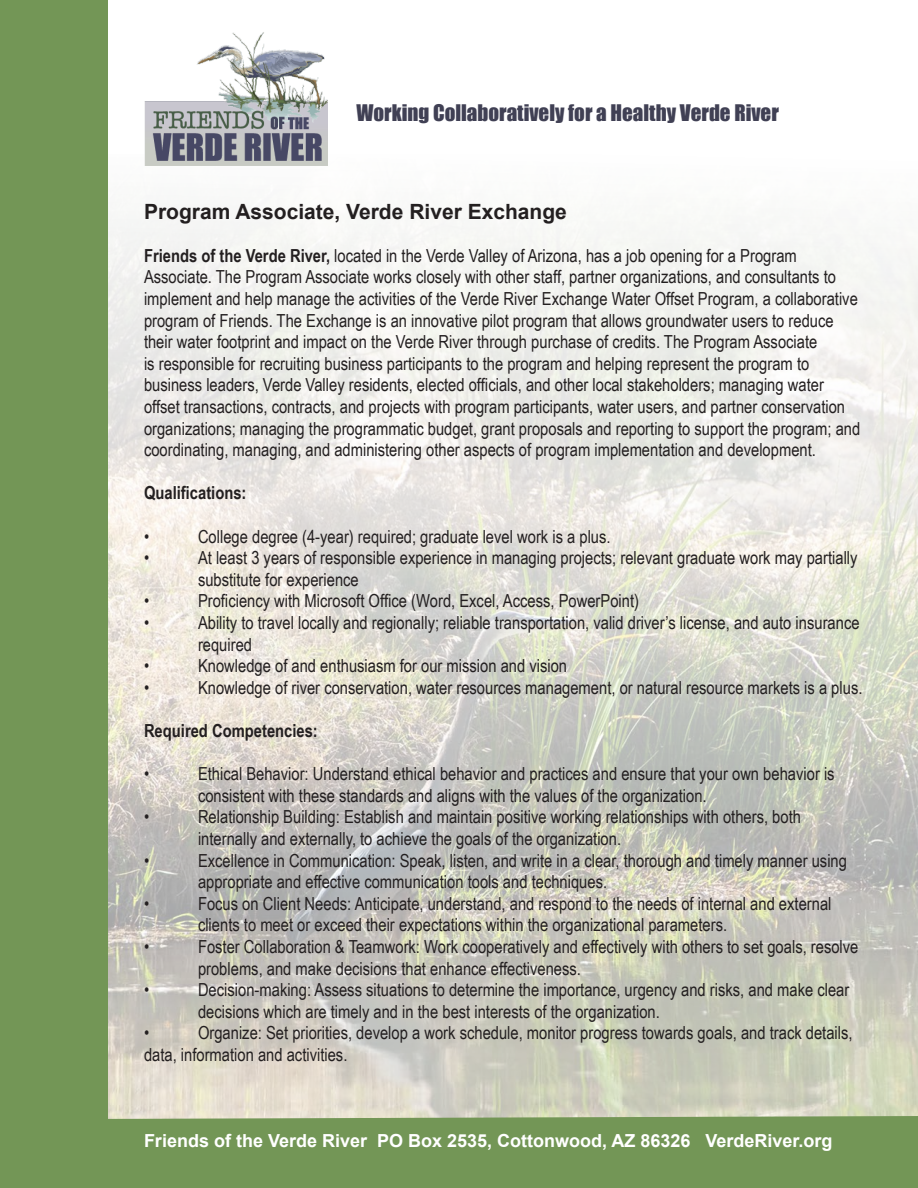
<style>
.page{position:relative;width:918px;height:1188px;background:#fff}
.page>*{position:absolute;margin:0;border:0;box-sizing:border-box;transform-origin:0 0}
.t1{font:21px "Impact";color:#404054}
.t2{font:700 21px "Arial";color:#231f20}
.t3{font:18px/21.6px "Arial Narrow";color:#231f20}
.t4{font:700 18px "Arial";color:#fff}
.t5{font:700 18px "Arial Narrow";color:#231f20}
.s1{font-weight:700}
</style>
<div class="page">
<img style="left:108px;top:165px;width:810px;height:951px">
<div style="left:108px;top:1116px;width:810px;height:72px;background:#739656"></div>
<div style="left:0;top:0;width:108px;height:1188px;background:#739656"></div>
<img style="left:144px;top:32px;width:184px;height:133px">
<p class="t1" style="left:356px;top:96px;width:424px">Working Collaboratively for a Healthy Verde River</p>
<p class="t2" style="left:144px;top:197px;width:424px">Program Associate, Verde River Exchange</p>
<p class="t3" style="left:144px;top:244px;width:718px"><span class="s1">Friends of the Verde River,</span> located in the Verde Valley of Arizona, has a job opening for a Program Associate. The Program Associate works closely with other staff, partner organizations, and consultants to implement and help manage the activities of the Verde River Exchange Water Offset Program, a collaborative program of Friends. The Exchange is an innovative pilot program that allows groundwater users to reduce their water footprint and impact on the Verde River through purchase of credits. The Program Associate<br>is responsible for recruiting business participants to the program and helping represent the program to business leaders, Verde Valley residents, elected officials, and other local stakeholders; managing water offset transactions, contracts, and projects with program participants, water users, and partner conservation organizations; managing the programmatic budget, grant proposals and reporting to support the program; and coordinating, managing, and administering other aspects of program implementation and development.</p>
<p class="t5" style="left:144px;top:480px;width:104px">Qualifications:</p>
<p class="t3" style="left:144px;top:525px;width:7px">•</p>
<p class="t3" style="left:198px;top:525px;width:414px">College degree (4-year) required; graduate level work is a plus.</p>
<p class="t3" style="left:144px;top:546px;width:7px">•</p>
<p class="t3" style="left:198px;top:546px;width:661px">At least 3 years of responsible experience in managing projects; relevant graduate work may partially substitute for experience</p>
<p class="t3" style="left:144px;top:590px;width:7px">•</p>
<p class="t3" style="left:198px;top:590px;width:443px">Proficiency with Microsoft Office (Word, Excel, Access, PowerPoint)</p>
<p class="t3" style="left:144px;top:611px;width:7px">•</p>
<p class="t3" style="left:198px;top:611px;width:663px">Ability to travel locally and regionally; reliable transportation, valid driver’s license, and auto insurance required</p>
<p class="t3" style="left:144px;top:654px;width:7px">•</p>
<p class="t3" style="left:198px;top:654px;width:371px">Knowledge of and enthusiasm for our mission and vision</p>
<p class="t3" style="left:144px;top:676px;width:7px">•</p>
<p class="t3" style="left:198px;top:676px;width:666px">Knowledge of river conservation, water resources management, or natural resource markets is a plus.</p>
<p class="t5" style="left:144px;top:717px;width:175px">Required Competencies:</p>
<p class="t3" style="left:144px;top:762px;width:7px">•</p>
<p class="t3" style="left:198px;top:762px;width:638px">Ethical Behavior: Understand ethical behavior and practices and ensure that your own behavior is consistent with these standards and aligns with the values of the organization.</p>
<p class="t3" style="left:144px;top:806px;width:7px">•</p>
<p class="t3" style="left:198px;top:806px;width:604px">Relationship Building: Establish and maintain positive working relationships with others, both</p>
<p class="t3" style="left:198px;top:827px;width:425px">internally and externally, to achieve the goals of the organization.</p>
<p class="t3" style="left:144px;top:849px;width:7px">•</p>
<p class="t3" style="left:198px;top:849px;width:651px">Excellence in Communication: Speak, listen, and write in a clear, thorough and timely manner using appropriate and effective communication tools and techniques.</p>
<p class="t3" style="left:144px;top:892px;width:7px">•</p>
<p class="t3" style="left:198px;top:892px;width:635px">Focus on Client Needs: Anticipate, understand, and respond to the needs of internal and external clients to meet or exceed their expectations within the organizational parameters.</p>
<p class="t3" style="left:144px;top:935px;width:7px">•</p>
<p class="t3" style="left:198px;top:935px;width:662px">Foster Collaboration &amp; Teamwork: Work cooperatively and effectively with others to set goals, resolve problems, and make decisions that enhance effectiveness.</p>
<p class="t3" style="left:144px;top:978px;width:7px">•</p>
<p class="t3" style="left:198px;top:978px;width:653px">Decision-making: Assess situations to determine the importance, urgency and risks, and make clear decisions which are timely and in the best interests of the organization.</p>
<p class="t3" style="left:144px;top:1022px;width:7px">•</p>
<p class="t3" style="left:144px;top:1022px;width:710px;text-indent:54px">Organize: Set priorities, develop a work schedule, monitor progress towards goals, and track details, data, information and activities.</p>
<p class="t4" style="left:144px;top:1129px;width:690px">Friends of the Verde River PO Box 2535, Cottonwood, AZ 86326 VerdeRiver.org</p>
</div>
